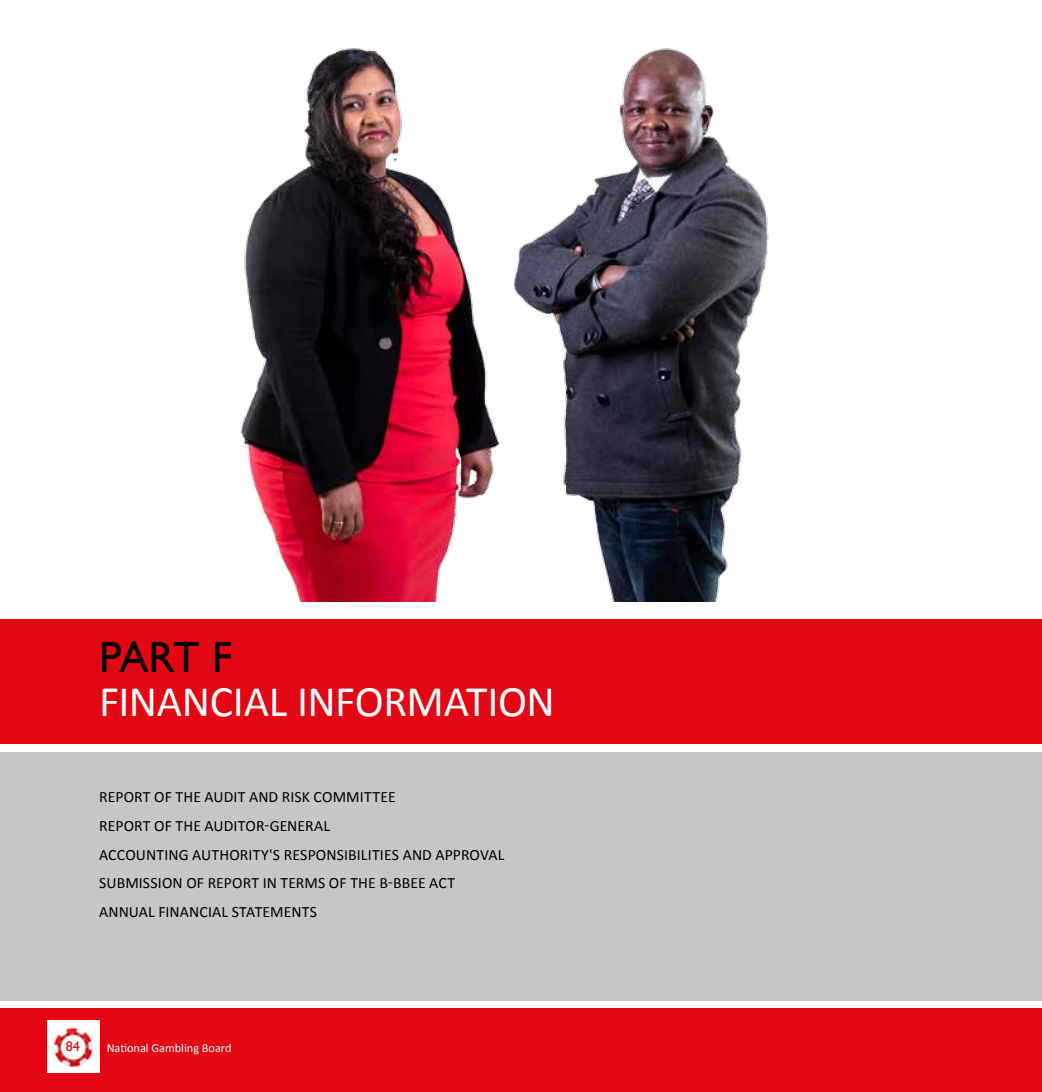
<style>
.page{position:relative;width:1042px;height:1092px;background:#fff}
.page>*{position:absolute;margin:0;border:0;box-sizing:border-box;transform-origin:0 0}
.t1{font:43.75px "Calibri";letter-spacing:-.01em;color:#fff}
.t2{font:43.75px "Gill Sans";color:#000}
.t3{font:15.75px/28.9px "Calibri";letter-spacing:.01em;color:#000}
.t4{font:14px "Gill Sans";color:#e30613}
.t5{font:12.25px "Calibri";color:#fff}
</style>
<div class="page">
<div style="left:0;top:1008px;width:1042px;height:83px;background:#e30613"></div>
<div style="left:0;top:619px;width:1042px;height:124px;background:#e30613"></div>
<div style="left:0;top:752px;width:1042px;height:248px;background:#c6c6c6"></div>
<img style="left:240px;top:48px;width:260px;height:553px">
<img style="left:514px;top:48px;width:255px;height:553px">
<img style="left:47px;top:1020px;width:52px;height:52px">
<h1 class="t2" style="left:99px;top:631px;width:135px">PART F</h1>
<h1 class="t1" style="left:99px;top:674px;width:457px">FINANCIAL INFORMATION</h1>
<p class="t3" style="left:99px;top:781px;width:407px">REPORT OF THE AUDIT AND RISK COMMITTEE<br>REPORT OF THE AUDITOR-GENERAL<br>ACCOUNTING AUTHORITY'S RESPONSIBILITIES AND APPROVAL SUBMISSION OF REPORT IN TERMS OF THE B-BBEE ACT ANNUAL FINANCIAL STATEMENTS</p>
<p class="t4" style="left:66px;top:1038px;width:15px">84</p>
<p class="t5" style="left:107px;top:1039px;width:126px">National Gambling Board</p>
</div>
